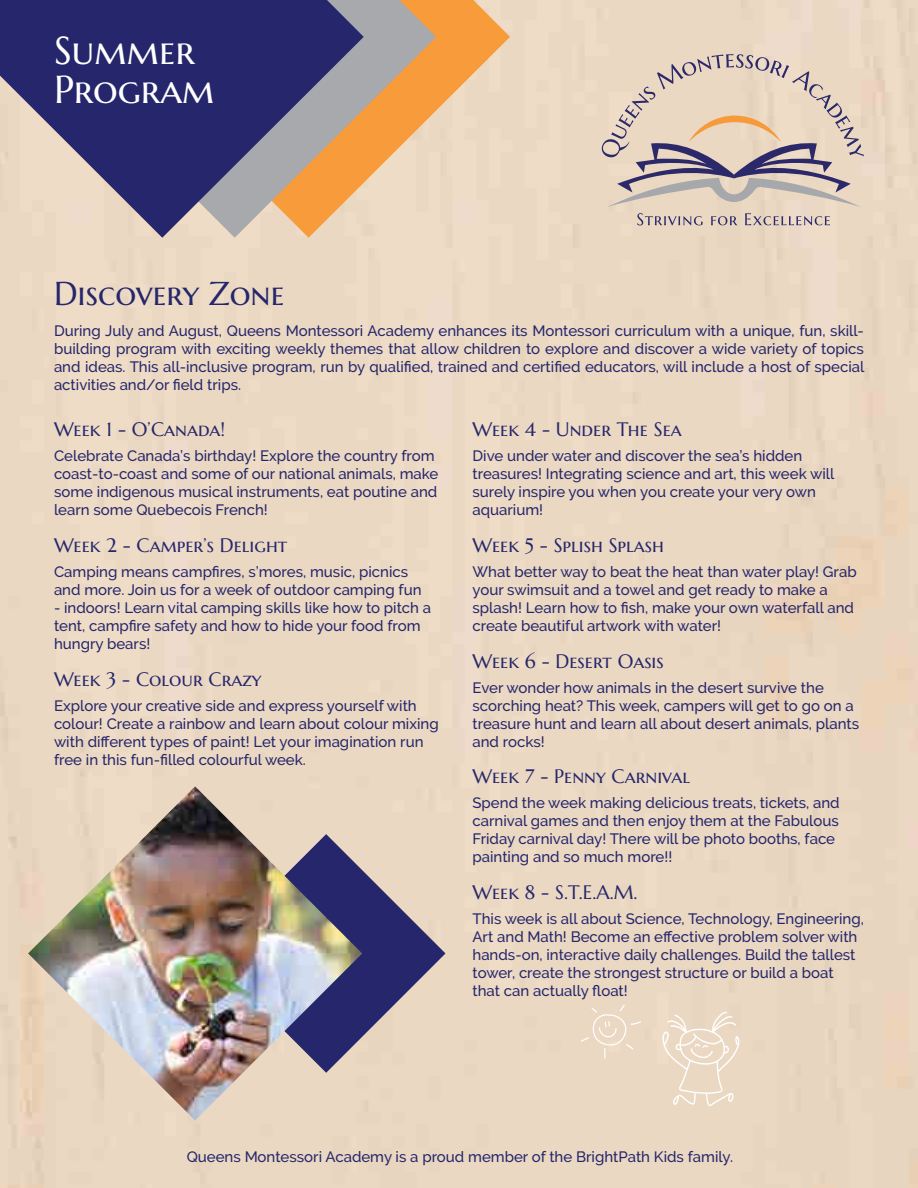
<style>
.page{position:relative;width:918px;height:1188px;background:#fff}
.page>*{position:absolute;margin:0;border:0;box-sizing:border-box;transform-origin:0 0}
.t1{font:39px/39px "Marcellus SC";color:#fff}
.t2{font:33px "Marcellus SC";color:#25266b}
.t3{font:19.5px "Marcellus SC";color:#25266b}
.t4{font:500 15px/18px "Raleway";color:#25266b}
</style>
<div class="page">
<svg style="left:436px;top:0;width:74px;height:238px;background:#efc89e"></svg>
<svg style="left:364px;top:0;width:72px;height:238px;background:#ddb68d"></svg>
<svg style="left:0;top:0;width:364px;height:238px;background:#6a6282"></svg>
<svg style="left:362px;top:834px;width:84px;height:239px;background:#a69ba4"></svg>
<img style="left:28px;top:786px;width:334px;height:334px">
<svg style="left:662px;top:1012px;width:78px;height:95px;background:#ecdcc9"></svg>
<svg style="left:581px;top:1005px;width:61px;height:54px;background:#ebdac6"></svg>
<svg style="left:637px;top:213px;width:66px;height:12px"></svg>
<svg style="left:711px;top:216px;width:27px;height:9px"></svg>
<svg style="left:745px;top:213px;width:85px;height:12px"></svg>
<svg style="left:602px;top:54px;width:262px;height:153px;background:#d3c3b6"></svg>
<h1 class="t1" style="left:54px;top:31px;width:162px">Summer<br>Program</h1>
<h2 class="t2" style="left:54px;top:273px;width:232px">Discovery Zone</h2>
<p class="t4" style="left:54px;top:322px;width:812px;text-align:justify">During July and August, Queens Montessori Academy enhances its Montessori curriculum with a unique, fun, skill&shy;building program with exciting weekly themes that allow children to explore and discover a wide variety of topics and ideas. This all-inclusive program, run by qualified, trained and certified educators, will include a host of special activities and/or field trips.</p>
<h3 class="t3" style="left:54px;top:417px;width:173px">Week 1 - O’Canada!</h3>
<p class="t4" style="left:54px;top:447px;width:386px">Celebrate Canada’s birthday! Explore the country from coast-to-coast and some of our national animals, make some indigenous musical instruments, eat poutine and learn some Quebecois French!</p>
<h3 class="t3" style="left:54px;top:533px;width:235px">Week 2 - Camper’s Delight</h3>
<p class="t4" style="left:54px;top:563px;width:369px">Camping means campfires, s’mores, music, picnics and more. Join us for a week of outdoor camping fun</p>
<p class="t4" style="left:54px;top:599px;width:379px">- indoors! Learn vital camping skills like how to pitch a tent, campfire safety and how to hide your food from hungry bears!</p>
<h3 class="t3" style="left:54px;top:667px;width:209px">Week 3 - Colour Crazy</h3>
<p class="t4" style="left:54px;top:696px;width:386px">Explore your creative side and express yourself with colour! Create a rainbow and learn about colour mixing with different types of paint! Let your imagination run free in this fun-filled colourful week.</p>
<h3 class="t3" style="left:472px;top:417px;width:211px">Week 4 - Under The Sea</h3>
<p class="t4" style="left:472px;top:447px;width:364px">Dive under water and discover the sea’s hidden treasures! Integrating science and art, this week will surely inspire you when you create your very own aquarium!</p>
<h3 class="t3" style="left:472px;top:533px;width:193px">Week 5 - Splish Splash</h3>
<p class="t4" style="left:472px;top:563px;width:386px">What better way to beat the heat than water play! Grab your swimsuit and a towel and get ready to make a splash! Learn how to fish, make your own waterfall and create beautiful artwork with water!</p>
<h3 class="t3" style="left:472px;top:649px;width:193px">Week 6 - Desert Oasis</h3>
<p class="t4" style="left:472px;top:678px;width:388px">Ever wonder how animals in the desert survive the scorching heat? This week, campers will get to go on a treasure hunt and learn all about desert animals, plants and rocks!</p>
<h3 class="t3" style="left:472px;top:764px;width:219px">Week 7 - Penny Carnival</h3>
<p class="t4" style="left:472px;top:794px;width:369px">Spend the week making delicious treats, tickets, and carnival games and then enjoy them at the Fabulous Friday carnival day! There will be photo booths, face painting and so much more!!</p>
<h3 class="t3" style="left:472px;top:880px;width:167px">Week 8 - S.T.E.A.M.</h3>
<p class="t4" style="left:472px;top:910px;width:393px">This week is all about Science, Technology, Engineering, Art and Math! Become an effective problem solver with hands-on, interactive daily challenges. Build the tallest tower, create the strongest structure or build a boat that can actually float!</p>
<p class="t4" style="left:187px;top:1147px;width:548px">Queens Montessori Academy is a proud member of the BrightPath Kids family.</p>
</div>
